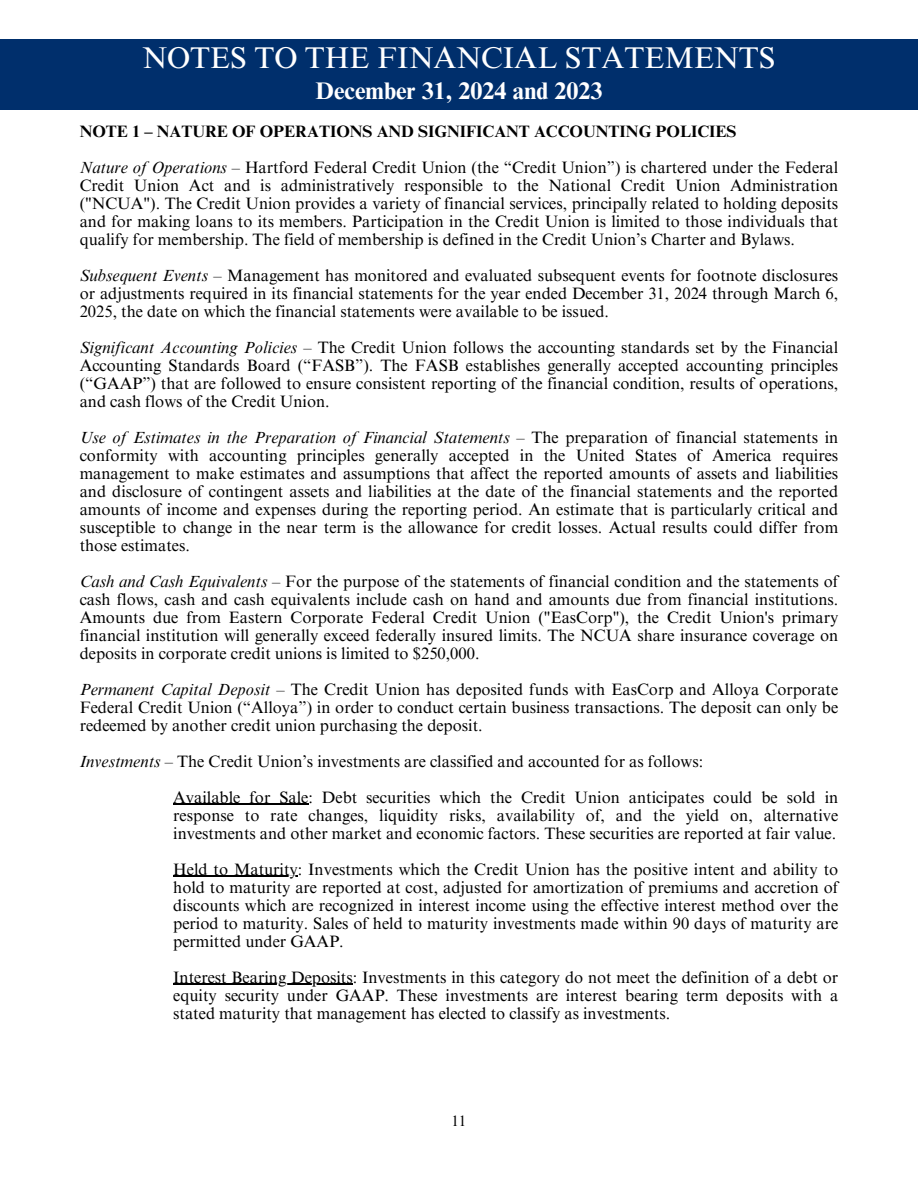
<style>
.page{position:relative;width:918px;height:1188px;background:#fff}
.page>*{position:absolute;margin:0;border:0;box-sizing:border-box;transform-origin:0 0}
.t1{font:30px "Times NRMT Pro";color:#fff}
.t2{font:700 24px "Times NRMT Pro";color:#fff}
.t3{font:16.5px/18px "Times NRMT Pro";color:#000;text-align:justify}
.t4{font:700 16.5px "Times NRMT Pro";color:#000}
.t5{font:15px "Times NRMT Pro";color:#000}
.s1{font-style:italic}
</style>
<div class="page">
<div style="left:0;top:39px;width:918px;height:71px;background:#002f6c"></div>
<hr style="left:173px;top:804px;width:135px;height:1px;background:#000">
<hr style="left:173px;top:876px;width:125px;height:1px;background:#000">
<hr style="left:173px;top:984px;width:180px;height:1px;background:#000">
<h2 class="t1" style="left:142px;top:47px;width:635px">NOTES TO THE FINANCIAL STATEMENTS</h2>
<h2 class="t2" style="left:316px;top:82px;width:288px">December 31, 2024 and 2023</h2>
<p class="t4" style="left:80px;top:126px;width:658px">NOTE 1 – NATURE OF OPERATIONS AND SIGNIFICANT ACCOUNTING POLICIES</p>
<p class="t3" style="left:80px;top:161px;width:760px"><span class="s1">Nature of Operations</span> – Hartford Federal Credit Union (the “Credit Union”) is chartered under the Federal Credit Union Act and is administratively responsible to the National Credit Union Administration ("NCUA"). The Credit Union provides a variety of financial services, principally related to holding deposits and for making loans to its members. Participation in the Credit Union is limited to those individuals that qualify for membership. The field of membership is defined in the Credit Union’s Charter and Bylaws.</p>
<p class="t3" style="left:80px;top:269px;width:760px"><span class="s1">Subsequent Events</span> – Management has monitored and evaluated subsequent events for footnote disclosures or adjustments required in its financial statements for the year ended December 31, 2024 through March 6, 2025, the date on which the financial statements were available to be issued.</p>
<p class="t3" style="left:80px;top:341px;width:760px"><span class="s1">Significant Accounting Policies</span> – The Credit Union follows the accounting standards set by the Financial Accounting Standards Board (“FASB”). The FASB establishes generally accepted accounting principles (“GAAP”) that are followed to ensure consistent reporting of the financial condition, results of operations, and cash flows of the Credit Union.</p>
<p class="t3" style="left:80px;top:431px;width:760px"><span class="s1">Use of Estimates in the Preparation of Financial Statements</span> – The preparation of financial statements in conformity with accounting principles generally accepted in the United States of America requires management to make estimates and assumptions that affect the reported amounts of assets and liabilities and disclosure of contingent assets and liabilities at the date of the financial statements and the reported amounts of income and expenses during the reporting period. An estimate that is particularly critical and susceptible to change in the near term is the allowance for credit losses. Actual results could differ from those estimates.</p>
<p class="t3" style="left:80px;top:575px;width:760px"><span class="s1">Cash and Cash Equivalents</span> – For the purpose of the statements of financial condition and the statements of cash flows, cash and cash equivalents include cash on hand and amounts due from financial institutions.<br>Amounts due from Eastern Corporate Federal Credit Union ("EasCorp"), the Credit Union's primary financial institution will generally exceed federally insured limits. The NCUA share insurance coverage on deposits in corporate credit unions is limited to $250,000.</p>
<p class="t3" style="left:80px;top:683px;width:760px"><span class="s1">Permanent Capital Deposit</span> – The Credit Union has deposited funds with EasCorp and Alloya Corporate Federal Credit Union (“Alloya”) in order to conduct certain business transactions. The deposit can only be redeemed by another credit union purchasing the deposit.</p>
<p class="t3" style="left:80px;top:755px;width:625px"><span class="s1">Investments</span> – The Credit Union’s investments are classified and accounted for as follows:</p>
<p class="t3" style="left:173px;top:790px;width:667px">Available for Sale: Debt securities which the Credit Union anticipates could be sold in response to rate changes, liquidity risks, availability of, and the yield on, alternative investments and other market and economic factors. These securities are reported at fair value.</p>
<p class="t3" style="left:173px;top:862px;width:667px">Held to Maturity: Investments which the Credit Union has the positive intent and ability to hold to maturity are reported at cost, adjusted for amortization of premiums and accretion of discounts which are recognized in interest income using the effective interest method over the period to maturity. Sales of held to maturity investments made within 90 days of maturity are permitted under GAAP.</p>
<p class="t3" style="left:173px;top:970px;width:667px">Interest Bearing Deposits: Investments in this category do not meet the definition of a debt or equity security under GAAP. These investments are interest bearing term deposits with a stated maturity that management has elected to classify as investments.</p>
<h1 class="t5" style="left:451px;top:1115px;width:16px">11</h1>
</div>
